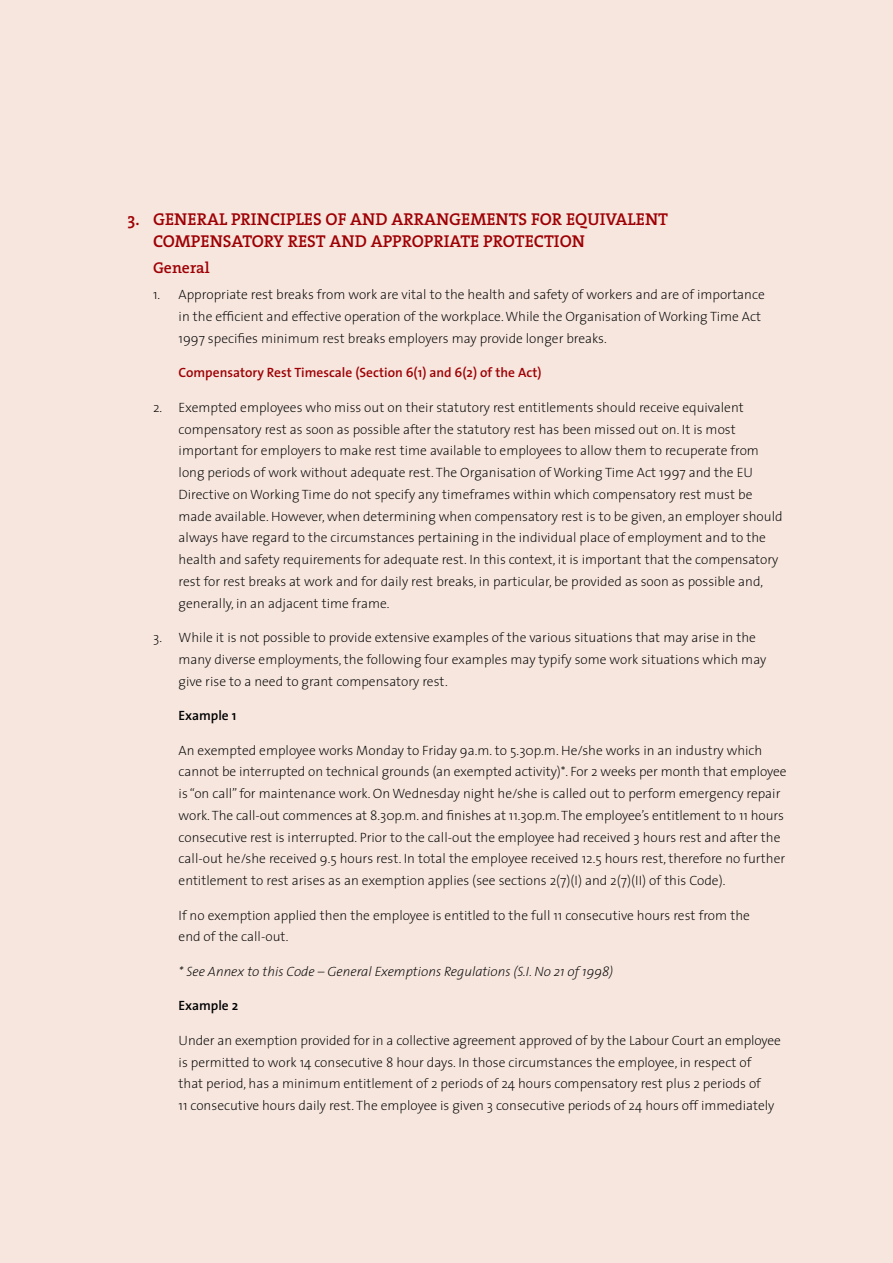
<style>
.page{position:relative;width:893px;height:1263px;background:#f6e6de}
.page>*{position:absolute;margin:0;border:0;box-sizing:border-box;transform-origin:0 0}
.t1{font:600 17.25px/21.8px "The Serif";color:#9e0004}
.t2{font:600 15.75px "The Serif";color:#9e0004}
.t3{font:200 13.5px/21.8px "The Sans";color:#000}
.t4{font:italic 200 13.5px "The Sans";color:#000}
.t5{font:600 13.5px "The Sans";color:#9e0004}
.t6{font:600 13.5px "The Sans";color:#000}
</style>
<div class="page">
<p class="t1" style="left:153px;top:208px;width:516px;text-indent:-26px">3. GENERAL PRINCIPLES OF AND ARRANGEMENTS FOR EQUIVALENT<br>COMPENSATORY REST AND APPROPRIATE PROTECTION</p>
<p class="t2" style="left:153px;top:255px;width:58px">General</p>
<p class="t3" style="left:179px;top:283px;width:588px;text-indent:-26px">1. Appropriate rest breaks from work are vital to the health and safety of workers and are of importance in the efficient and effective operation of the workplace. While the Organisation of Working Time Act<br>1997 specifies minimum rest breaks employers may provide longer breaks.</p>
<p class="t5" style="left:179px;top:361px;width:364px">Compensatory Rest Timescale (Section 6(1) and 6(2) of the Act)</p>
<p class="t3" style="left:179px;top:396px;width:605px;text-indent:-26px">2. Exempted employees who miss out on their statutory rest entitlements should receive equivalent compensatory rest as soon as possible after the statutory rest has been missed out on. It is most important for employers to make rest time available to employees to allow them to recuperate from long periods of work without adequate rest. The Organisation of Working Time Act 1997 and the EU Directive on Working Time do not specify any timeframes within which compensatory rest must be made available. However, when determining when compensatory rest is to be given, an employer should always have regard to the circumstances pertaining in the individual place of employment and to the health and safety requirements for adequate rest. In this context, it is important that the compensatory rest for rest breaks at work and for daily rest breaks, in particular, be provided as soon as possible and, generally, in an adjacent time frame.</p>
<p class="t3" style="left:179px;top:626px;width:589px;text-indent:-26px">3. While it is not possible to provide extensive examples of the various situations that may arise in the many diverse employments, the following four examples may typify some work situations which may give rise to a need to grant compensatory rest.</p>
<p class="t6" style="left:179px;top:704px;width:59px">Example 1</p>
<p class="t3" style="left:179px;top:739px;width:609px">An exempted employee works Monday to Friday 9a.m. to 5.30p.m. He/she works in an industry which cannot be interrupted on technical grounds (an exempted activity)*. For 2 weeks per month that employee is “on call” for maintenance work. On Wednesday night he/she is called out to perform emergency repair work. The call-out commences at 8.30p.m. and finishes at 11.30p.m. The employee’s entitlement to 11 hours consecutive rest is interrupted. Prior to the call-out the employee had received 3 hours rest and after the call-out he/she received 9.5 hours rest. In total the employee received 12.5 hours rest, therefore no further entitlement to rest arises as an exemption applies (see sections 2(7)(I) and 2(7)(II) of this Code).</p>
<p class="t3" style="left:179px;top:904px;width:573px">If no exemption applied then the employee is entitled to the full 11 consecutive hours rest from the end of the call-out.</p>
<p class="t4" style="left:179px;top:960px;width:436px">* See Annex to this Code – General Exemptions Regulations (S.I. No 21 of 1998)</p>
<p class="t6" style="left:179px;top:994px;width:61px">Example 2</p>
<p class="t3" style="left:179px;top:1029px;width:604px">Under an exemption provided for in a collective agreement approved of by the Labour Court an employee is permitted to work 14 consecutive 8 hour days. In those circumstances the employee, in respect of<br>that period, has a minimum entitlement of 2 periods of 24 hours compensatory rest plus 2 periods of<br>11 consecutive hours daily rest. The employee is given 3 consecutive periods of 24 hours off immediately</p>
</div>
